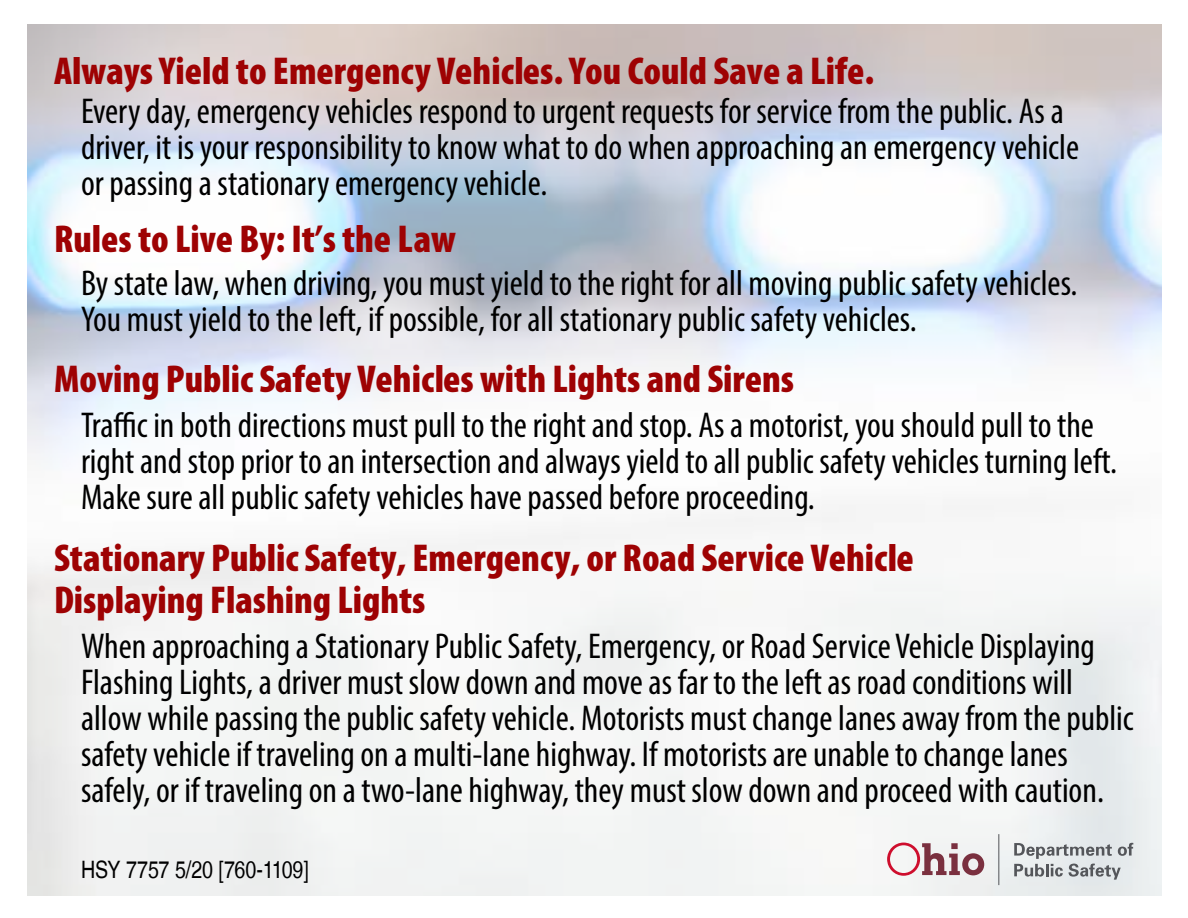
<style>
.page{position:relative;width:1188px;height:918px;background:#fff}
.page>*{position:absolute;margin:0;border:0;box-sizing:border-box;transform-origin:0 0}
.t1{font:900 condensed 39px/42px "Myriad Pro";color:#9e0203}
.t2{font:condensed 36px/36px "Myriad Pro";color:#000}
.t3{font:24px "Nimbus San LGR Reg Con";letter-spacing:-.005em;color:#000}
</style>
<div class="page">
<svg style="left:887px;top:843px;width:97px;height:33px"></svg>
<hr style="left:998px;top:834px;width:1px;height:51px;background:#54565a">
<svg style="left:1014px;top:843px;width:119px;height:37px"></svg>
<p class="t1" style="left:54px;top:50px;width:822px">Always Yield to Emergency Vehicles. You Could Save a Life.</p>
<p class="t2" style="left:81px;top:93px;width:1000px">Every day, emergency vehicles respond to urgent requests for service from the public. As a driver, it is your responsibility to know what to do when approaching an emergency vehicle or passing a stationary emergency vehicle.</p>
<p class="t1" style="left:54px;top:219px;width:404px">Rules to Live By: It’s the Law</p>
<p class="t2" style="left:81px;top:264px;width:998px">By state law, when driving, you must yield to the right for all moving public safety vehicles.<br>You must yield to the left, if possible, for all stationary public safety vehicles.</p>
<p class="t1" style="left:54px;top:358px;width:742px">Moving Public Safety Vehicles with Lights and Sirens</p>
<p class="t2" style="left:81px;top:406px;width:1038px">Traffic in both directions must pull to the right and stop. As a motorist, you should pull to the right and stop prior to an intersection and always yield to all public safety vehicles turning left.<br>Make sure all public safety vehicles have passed before proceeding.</p>
<p class="t1" style="left:54px;top:537px;width:861px">Stationary Public Safety, Emergency, or Road Service Vehicle<br>Displaying Flashing Lights</p>
<p class="t2" style="left:81px;top:628px;width:1054px">When approaching a Stationary Public Safety, Emergency, or Road Service Vehicle Displaying Flashing Lights, a driver must slow down and move as far to the left as road conditions will allow while passing the public safety vehicle. Motorists must change lanes away from the public safety vehicle if traveling on a multi-lane highway. If motorists are unable to change lanes safely, or if traveling on a two-lane highway, they must slow down and proceed with caution.</p>
<p class="t3" style="left:81px;top:856px;width:230px">HSY 7757 5/20 [760-1109]</p>
</div>
